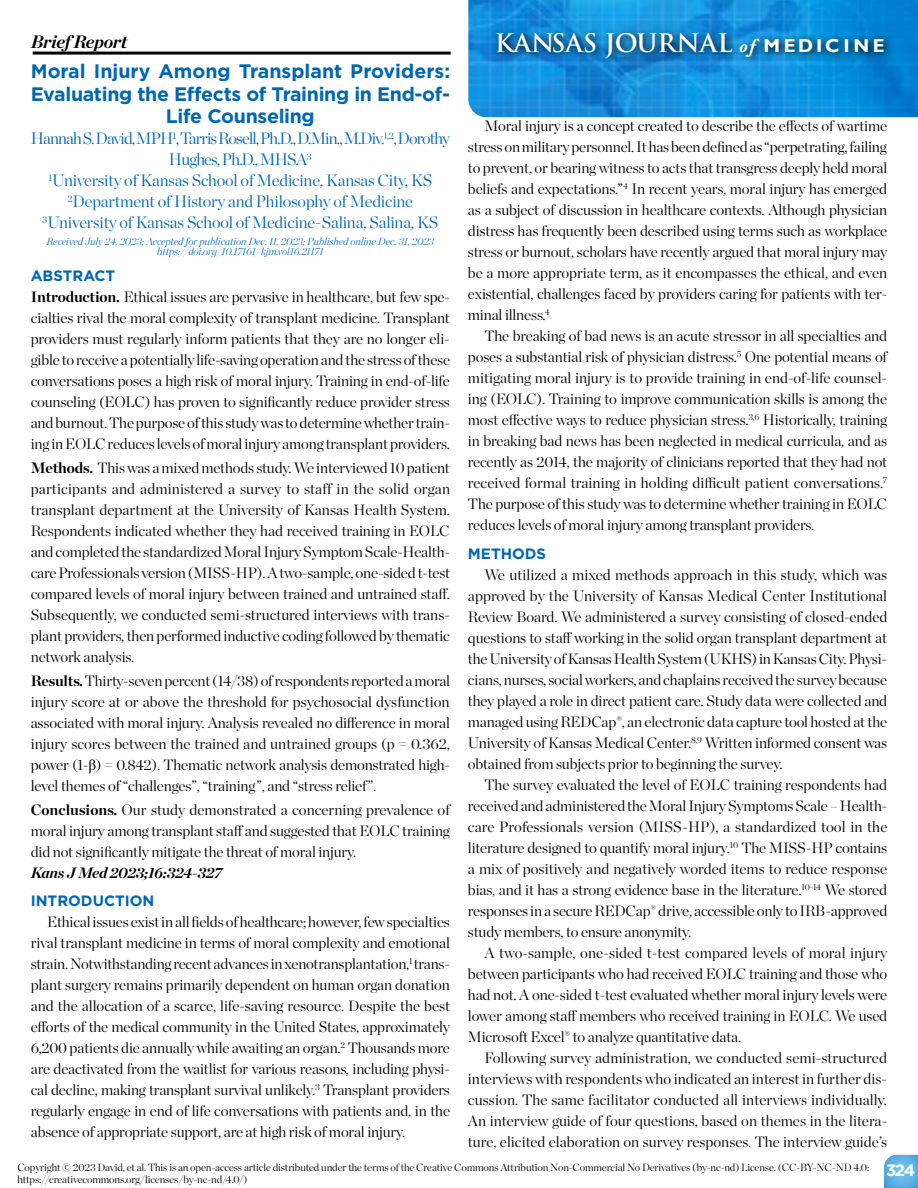
<style>
.page{position:relative;width:918px;height:1188px;background:#fff}
.page>*{position:absolute;margin:0;border:0;box-sizing:border-box;transform-origin:0 0}
.t1{font:700 24.9px "Trajan Pro";color:#fff}
.t2{font:700 19.5px/22.5px "Gotham";letter-spacing:-.015em;color:#0067b1;text-align:center}
.t3{font:italic 700 18px "Chronicle Display";letter-spacing:-.02em;color:#000}
.t4{font:300 16.5px/21px "Chronicle Display";letter-spacing:-.01em;color:#0067b1;text-align:center}
.t5{font:700 16.5px "Gotham";color:#fff}
.t6{font:300 15px/21px "Chronicle Display";letter-spacing:-.01em;color:#000;text-align:justify}
.t7{font:700 15px "Gotham";color:#0067b1}
.t8{font:italic 700 15px "Chronicle Display";letter-spacing:-.01em;color:#000}
.t9{font:300 10.5px/12px "Chronicle Display";letter-spacing:-.01em;color:#000}
.t10{font:italic 200 10.5px/10.5px "Chronicle Display";letter-spacing:-.01em;color:#0067b1;text-align:center}
.s1{font-family:"Adobe Garamond Pro";font-style:italic;font-size:18.75px}
.s2{font-family:"Gill Sans";font-size:18.75px}
.s3{font-weight:700}
.s4{font-family:"Times New Roman";font-weight:400}
</style>
<div class="page">
<img style="left:468px;top:0;width:450px;height:117px">
<svg style="left:492px;top:27px;width:402px;height:41px;background:#0f7abd"></svg>
<svg style="left:884px;top:1154px;width:34px;height:34px"></svg>
<hr style="left:33px;top:52px;width:418px;height:3px;background:#000">
<h1 class="t1" style="left:495px;top:28px;width:391px">KANSAS JOURNAL <span class="s1">of</span> <span class="s2">M EDIC I N E</span></h1>
<p class="t3" style="left:31px;top:27px;width:98px">Brief Report</p>
<h2 class="t2" style="left:31px;top:60px;width:421px">Moral Injury Among Transplant Providers:<br>Evaluating the Effects of Training in End-of-<br>Life Counseling</h2>
<p class="t4" style="left:31px;top:127px;width:421px">Hannah S. David, MPH<sup>1</sup>, Tarris Rosell, Ph.D., D.Min., M.Div.<sup>1,2</sup>, Dorothy Hughes, Ph.D., MHSA<sup>3<br>1</sup>University of Kansas School of Medicine, Kansas City, KS <sup>2</sup>Department of History and Philosophy of Medicine <sup>3</sup>University of Kansas School of Medicine-Salina, Salina, KS</p>
<p class="t10" style="left:47px;top:235px;width:389px">Received July 24, 2023; Accepted for publication Dec. 11, 2023; Published online Dec. 31, 2023 https://doi.org/10.17161/kjm.vol16.21171</p>
<p class="t7" style="left:31px;top:265px;width:86px">ABSTRACT</p>
<p class="t6" style="left:31px;top:285px;width:421px"><span class="s3">Introduction.</span> Ethical issues are pervasive in healthcare, but few spe&shy;cialties rival the moral complexity of transplant medicine. Transplant providers must regularly inform patients that they are no longer eli&shy;gible to receive a potentially life-saving operation and the stress of these conversations poses a high risk of moral injury. Training in end-of-life counseling (EOLC) has proven to significantly reduce provider stress and burnout. The purpose of this study was to determine whether train&shy;ing in EOLC reduces levels of moral injury among transplant providers.</p>
<p class="t6" style="left:31px;top:456px;width:421px"><span class="s3">Methods.</span><sup>x</sup>This was a mixed methods study. We interviewed 10 patient participants and administered a survey to staff in the solid organ transplant department at the University of Kansas Health System.<br>Respondents indicated whether they had received training in EOLC and completed the standardized Moral Injury Symptom Scale-Health&shy;care Professionals version (MISS-HP). A two-sample, one-sided t-test compared levels of moral injury between trained and untrained staff.<br>Subsequently, we conducted semi-structured interviews with trans&shy;plant providers, then performed inductive coding followed by thematic network analysis.</p>
<p class="t6" style="left:31px;top:669px;width:421px"><span class="s3">Results.</span> Thirty-seven percent (14/38) of respondents reported a moral injury score at or above the threshold for psychosocial dysfunction associated with moral injury. Analysis revealed no difference in moral injury scores between the trained and untrained groups (p = 0.362, power (1-<span class="s4">β</span>) = 0.842). Thematic network analysis demonstrated high&shy;level themes of “challenges”, “training”, and “stress relief”.</p>
<p class="t6" style="left:31px;top:798px;width:421px"><span class="s3">Conclusions.</span> Our study demonstrated a concerning prevalence of moral injury among transplant staff and suggested that EOLC training did not significantly mitigate the threat of moral injury.</p>
<p class="t8" style="left:31px;top:860px;width:193px">Kans J Med 2023;16:324-327</p>
<p class="t7" style="left:31px;top:891px;width:125px">INTRODUCTION</p>
<p class="t6" style="left:31px;top:910px;width:421px;text-indent:17px">Ethical issues exist in all fields of healthcare; however, few specialties rival transplant medicine in terms of moral complexity and emotional strain. Notwithstanding recent advances in xenotransplantation,<sup>1</sup> trans&shy;plant surgery remains primarily dependent on human organ donation and the allocation of a scarce, life-saving resource. Despite the best efforts of the medical community in the United States, approximately 6,200 patients die annually while awaiting an organ.<sup>2</sup> Thousands more are deactivated from the waitlist for various reasons, including physi&shy;cal decline, making transplant survival unlikely.<sup>3</sup> Transplant providers regularly engage in end of life conversations with patients and, in the absence of appropriate support, are at high risk of moral injury.</p>
<p class="t6" style="left:468px;top:114px;width:421px;text-indent:17px">Moral injury is a concept created to describe the effects of wartime stress on military personnel. It has been defined as “perpetrating, failing to prevent, or bearing witness to acts that transgress deeply held moral beliefs and expectations.”<sup>4</sup> In recent years, moral injury has emerged as a subject of discussion in healthcare contexts. Although physician distress has frequently been described using terms such as workplace stress or burnout, scholars have recently argued that moral injury may be a more appropriate term, as it encompasses the ethical, and even existential, challenges faced by providers caring for patients with ter&shy;minal illness.<sup>4</sup></p>
<p class="t6" style="left:468px;top:324px;width:421px;text-indent:17px">The breaking of bad news is an acute stressor in all specialties and poses a substantial risk of physician distress.<sup>5</sup> One potential means of mitigating moral injury is to provide training in end-of-life counsel&shy;ing (EOLC). Training to improve communication skills is among the most effective ways to reduce physician stress.<sup>3,6</sup> Historically, training in breaking bad news has been neglected in medical curricula, and as recently as 2014, the majority of clinicians reported that they had not received formal training in holding difficult patient conversations.<sup>7<br></sup>The purpose of this study was to determine whether training in EOLC reduces levels of moral injury among transplant providers.</p>
<p class="t7" style="left:468px;top:544px;width:80px">METHODS</p>
<p class="t6" style="left:468px;top:563px;width:421px;text-indent:17px">We utilized a mixed methods approach in this study, which was approved by the University of Kansas Medical Center Institutional Review Board. We administered a survey consisting of closed-ended questions to staff working in the solid organ transplant department at the University of Kansas Health System (UKHS) in Kansas City. Physi&shy;cians, nurses, social workers, and chaplains received the survey because they played a role in direct patient care. Study data were collected and managed using REDCap®, an electronic data capture tool hosted at the University of Kansas Medical Center.<sup>8,9</sup> Written informed consent was obtained from subjects prior to beginning the survey.</p>
<p class="t6" style="left:468px;top:773px;width:421px;text-indent:17px">The survey evaluated the level of EOLC training respondents had received and administered the Moral Injury Symptoms Scale – Health&shy;care Professionals version (MISS-HP), a standardized tool in the literature designed to quantify moral injury.<sup>10</sup> The MISS-HP contains a mix of positively and negatively worded items to reduce response bias, and it has a strong evidence base in the literature.<sup>10-14</sup> We stored responses in a secure REDCap® drive, accessible only to IRB-approved study members, to ensure anonymity.</p>
<p class="t6" style="left:468px;top:941px;width:421px;text-indent:16px">A two-sample, one-sided t-test compared levels of moral injury between participants who had received EOLC training and those who had not. A one-sided t-test evaluated whether moral injury levels were lower among staff members who received training in EOLC. We used Microsoft Excel® to analyze quantitative data.</p>
<p class="t6" style="left:468px;top:1046px;width:421px;text-indent:16px">Following survey administration, we conducted semi-structured interviews with respondents who indicated an interest in further dis&shy;cussion. The same facilitator conducted all interviews individually.<br>An interview guide of four questions, based on themes in the litera&shy;ture, elicited elaboration on survey responses. The interview guide’s</p>
<p class="t9" style="left:17px;top:1161px;width:853px">Copyright © 2023 David, et al. This is an open-access article distributed under the terms of the Creative Commons Attribution Non-Commercial No Derivatives (by-nc-nd) License. (CC-BY-NC-ND 4.0: https://creativecommons.org/licenses/by-nc-nd/4.0/)</p>
<p class="t5" style="left:886px;top:1159px;width:31px">324</p>
</div>
